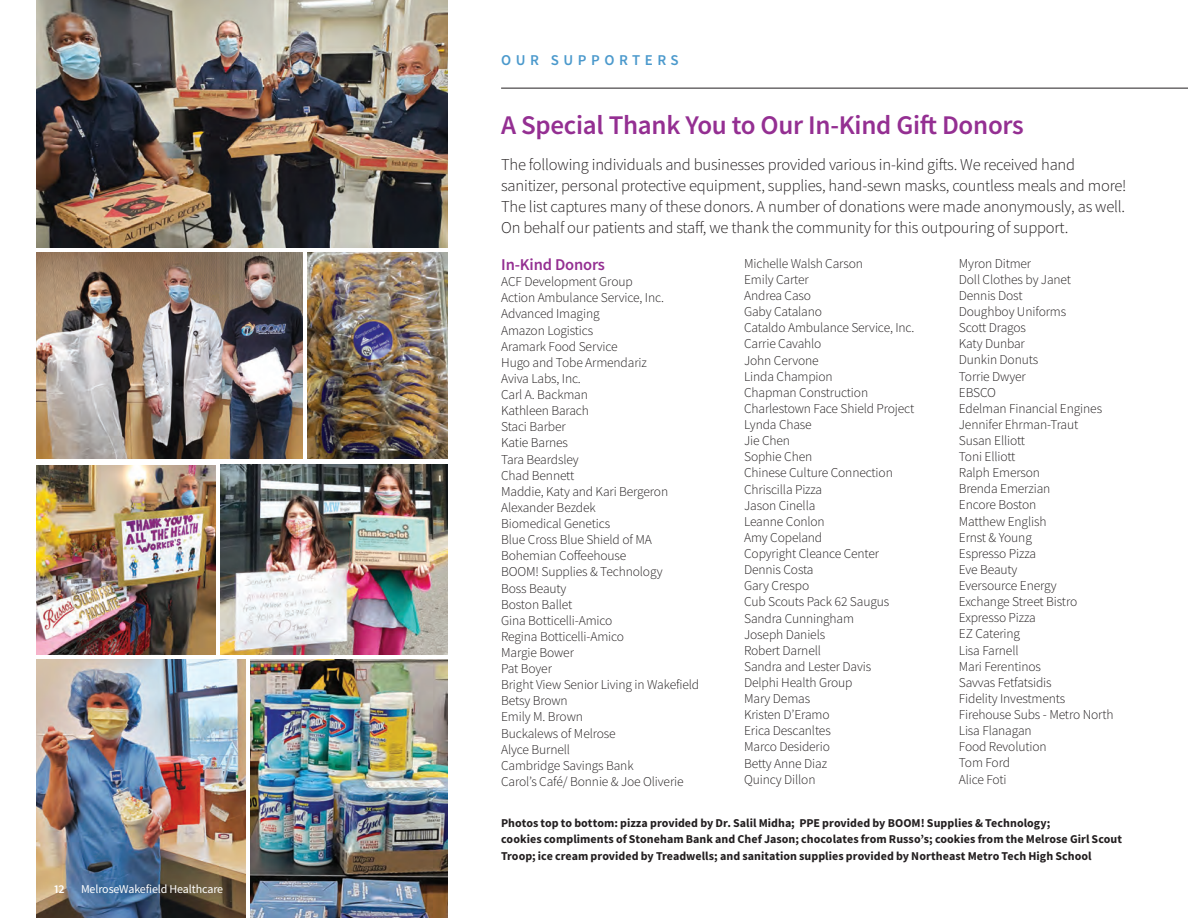
<style>
.page{position:relative;width:1188px;height:918px;background:#fff}
.page>*{position:absolute;margin:0;border:0;box-sizing:border-box;transform-origin:0 0}
.t1{font:600 27px "Source Sans Pro";letter-spacing:-.01em;color:#942f92}
.t2{font:300 16.5px/21px "Source Sans Pro";letter-spacing:-.01em;color:#231f20}
.t3{font:600 16.5px "Source Sans Pro";letter-spacing:-.01em;color:#942f92}
.t4{font:600 15px "Source Sans Pro";letter-spacing:.3em;color:#4b99cc}
.t5{font:300 13.5px "Source Sans Pro";letter-spacing:-.01em;color:#231f20}
.t6{font:700 12px/16.5px "Source Sans Pro";letter-spacing:.005em;color:#231f20}
.t7{font:12px "Source Sans Pro";letter-spacing:-.01em;color:#fff}
.t8{font:600 12px "Source Sans Pro";color:#fff}
</style>
<div class="page">
<img style="left:37px;top:660px;width:208px;height:258px">
<hr style="left:501px;top:88px;width:687px;height:1px;background:#231f20">
<img style="left:221px;top:465px;width:226px;height:190px">
<img style="left:37px;top:0;width:410px;height:247px">
<img style="left:308px;top:253px;width:139px;height:206px">
<img style="left:37px;top:253px;width:265px;height:206px">
<img style="left:37px;top:465px;width:179px;height:190px">
<img style="left:251px;top:660px;width:196px;height:258px">
<p class="t8" style="left:54px;top:881px;width:12px">12</p>
<p class="t7" style="left:81px;top:882px;width:144px">MelroseWakefield Healthcare</p>
<p class="t4" style="left:501px;top:50px;width:179px">OUR SUPPORTERS</p>
<p class="t1" style="left:501px;top:107px;width:524px">A Special Thank You to Our In-Kind Gift Donors</p>
<p class="t2" style="left:501px;top:154px;width:627px">The following individuals and businesses provided various in-kind gifts. We received hand sanitizer, personal protective equipment, supplies, hand-sewn masks, countless meals and more!<br>The list captures many of these donors. A number of donations were made anonymously, as well.<br>On behalf our patients and staff, we thank the community for this outpouring of support.</p>
<p class="t5" style="left:744px;top:255px;width:120px">Michelle Walsh Carson</p>
<p class="t5" style="left:744px;top:271px;width:66px">Emily Carter</p>
<p class="t5" style="left:744px;top:287px;width:68px">Andrea Caso</p>
<p class="t5" style="left:744px;top:303px;width:79px">Gaby Catalano</p>
<p class="t5" style="left:744px;top:320px;width:172px">Cataldo Ambulance Service, Inc.</p>
<p class="t5" style="left:744px;top:336px;width:79px">Carrie Cavahlo</p>
<p class="t5" style="left:744px;top:352px;width:76px">John Cervone</p>
<p class="t5" style="left:744px;top:368px;width:90px">Linda Champion</p>
<p class="t5" style="left:744px;top:384px;width:126px">Chapman Construction</p>
<p class="t5" style="left:744px;top:400px;width:172px">Charlestown Face Shield Project</p>
<p class="t5" style="left:744px;top:416px;width:69px">Lynda Chase</p>
<p class="t5" style="left:744px;top:432px;width:48px">Jie Chen</p>
<p class="t5" style="left:744px;top:449px;width:70px">Sophie Chen</p>
<p class="t5" style="left:744px;top:465px;width:150px">Chinese Culture Connection</p>
<p class="t5" style="left:744px;top:481px;width:80px">Chriscilla Pizza</p>
<p class="t5" style="left:744px;top:497px;width:73px">Jason Cinella</p>
<p class="t5" style="left:744px;top:513px;width:82px">Leanne Conlon</p>
<p class="t5" style="left:744px;top:529px;width:80px">Amy Copeland</p>
<p class="t5" style="left:744px;top:545px;width:137px">Copyright Cleance Center</p>
<p class="t5" style="left:744px;top:561px;width:71px">Dennis Costa</p>
<p class="t5" style="left:744px;top:578px;width:67px">Gary Crespo</p>
<p class="t5" style="left:744px;top:594px;width:147px">Cub Scouts Pack 62 Saugus</p>
<p class="t5" style="left:744px;top:610px;width:111px">Sandra Cunningham</p>
<p class="t5" style="left:744px;top:626px;width:83px">Joseph Daniels</p>
<p class="t5" style="left:744px;top:642px;width:78px">Robert Darnell</p>
<p class="t5" style="left:744px;top:658px;width:129px">Sandra and Lester Davis</p>
<p class="t5" style="left:744px;top:674px;width:110px">Delphi Health Group</p>
<p class="t5" style="left:744px;top:690px;width:68px">Mary Demas</p>
<p class="t5" style="left:744px;top:706px;width:87px">Kristen D’Eramo</p>
<p class="t5" style="left:744px;top:723px;width:88px">Erica Descanltes</p>
<p class="t5" style="left:744px;top:739px;width:87px">Marco Desiderio</p>
<p class="t5" style="left:744px;top:755px;width:85px">Betty Anne Diaz</p>
<p class="t5" style="left:744px;top:771px;width:73px">Quincy Dillon</p>
<p class="t3" style="left:501px;top:254px;width:105px">In-Kind Donors</p>
<p class="t5" style="left:501px;top:274px;width:133px">ACF Development Group</p>
<p class="t5" style="left:501px;top:290px;width:164px">Action Ambulance Service, Inc.</p>
<p class="t5" style="left:501px;top:306px;width:100px">Advanced Imaging</p>
<p class="t5" style="left:501px;top:322px;width:94px">Amazon Logistics</p>
<p class="t5" style="left:501px;top:338px;width:118px">Aramark Food Service</p>
<p class="t5" style="left:501px;top:354px;width:147px">Hugo and Tobe Armendariz</p>
<p class="t5" style="left:501px;top:370px;width:81px">Aviva Labs, Inc.</p>
<p class="t5" style="left:501px;top:386px;width:88px">Carl A. Backman</p>
<p class="t5" style="left:501px;top:402px;width:89px">Kathleen Barach</p>
<p class="t5" style="left:501px;top:419px;width:66px">Staci Barber</p>
<p class="t5" style="left:501px;top:435px;width:68px">Katie Barnes</p>
<p class="t5" style="left:501px;top:451px;width:79px">Tara Beardsley</p>
<p class="t5" style="left:501px;top:467px;width:75px">Chad Bennett</p>
<p class="t5" style="left:501px;top:483px;width:169px">Maddie, Katy and Kari Bergeron</p>
<p class="t5" style="left:501px;top:499px;width:96px">Alexander Bezdek</p>
<p class="t5" style="left:501px;top:515px;width:111px">Biomedical Genetics</p>
<p class="t5" style="left:501px;top:531px;width:152px">Blue Cross Blue Shield of MA</p>
<p class="t5" style="left:501px;top:548px;width:127px">Bohemian Coffeehouse</p>
<p class="t5" style="left:501px;top:564px;width:163px">BOOM! Supplies &amp; Technology</p>
<p class="t5" style="left:501px;top:580px;width:67px">Boss Beauty</p>
<p class="t5" style="left:501px;top:596px;width:73px">Boston Ballet</p>
<p class="t5" style="left:501px;top:612px;width:113px">Gina Botticelli-Amico</p>
<p class="t5" style="left:501px;top:628px;width:124px">Regina Botticelli-Amico</p>
<p class="t5" style="left:501px;top:644px;width:74px">Margie Bower</p>
<p class="t5" style="left:501px;top:660px;width:52px">Pat Boyer</p>
<p class="t5" style="left:501px;top:676px;width:200px">Bright View Senior Living in Wakefield</p>
<p class="t5" style="left:501px;top:693px;width:68px">Betsy Brown</p>
<p class="t5" style="left:501px;top:709px;width:83px">Emily M. Brown</p>
<p class="t5" style="left:501px;top:725px;width:116px">Buckalews of Melrose</p>
<p class="t5" style="left:501px;top:741px;width:70px">Alyce Burnell</p>
<p class="t5" style="left:501px;top:757px;width:134px">Cambridge Savings Bank</p>
<p class="t5" style="left:501px;top:773px;width:184px">Carol’s Café/ Bonnie &amp; Joe Oliverie</p>
<p class="t5" style="left:959px;top:255px;width:74px">Myron Ditmer</p>
<p class="t5" style="left:959px;top:271px;width:114px">Doll Clothes by Janet</p>
<p class="t5" style="left:959px;top:287px;width:65px">Dennis Dost</p>
<p class="t5" style="left:959px;top:303px;width:109px">Doughboy Uniforms</p>
<p class="t5" style="left:959px;top:319px;width:69px">Scott Dragos</p>
<p class="t5" style="left:959px;top:336px;width:67px">Katy Dunbar</p>
<p class="t5" style="left:959px;top:352px;width:81px">Dunkin Donuts</p>
<p class="t5" style="left:959px;top:368px;width:68px">Torrie Dwyer</p>
<p class="t5" style="left:959px;top:384px;width:39px">EBSCO</p>
<p class="t5" style="left:959px;top:400px;width:145px">Edelman Financial Engines</p>
<p class="t5" style="left:959px;top:416px;width:121px">Jennifer Ehrman-Traut</p>
<p class="t5" style="left:959px;top:432px;width:68px">Susan Elliott</p>
<p class="t5" style="left:959px;top:448px;width:58px">Toni Elliott</p>
<p class="t5" style="left:959px;top:464px;width:83px">Ralph Emerson</p>
<p class="t5" style="left:959px;top:481px;width:93px">Brenda Emerzian</p>
<p class="t5" style="left:959px;top:497px;width:79px">Encore Boston</p>
<p class="t5" style="left:959px;top:513px;width:89px">Matthew English</p>
<p class="t5" style="left:959px;top:529px;width:75px">Ernst &amp; Young</p>
<p class="t5" style="left:959px;top:545px;width:79px">Espresso Pizza</p>
<p class="t5" style="left:959px;top:561px;width:60px">Eve Beauty</p>
<p class="t5" style="left:959px;top:577px;width:99px">Eversource Energy</p>
<p class="t5" style="left:959px;top:593px;width:120px">Exchange Street Bistro</p>
<p class="t5" style="left:959px;top:610px;width:78px">Expresso Pizza</p>
<p class="t5" style="left:959px;top:626px;width:63px">EZ Catering</p>
<p class="t5" style="left:959px;top:642px;width:61px">Lisa Farnell</p>
<p class="t5" style="left:959px;top:658px;width:84px">Mari Ferentinos</p>
<p class="t5" style="left:959px;top:674px;width:94px">Savvas Fetfatsidis</p>
<p class="t5" style="left:959px;top:690px;width:108px">Fidelity Investments</p>
<p class="t5" style="left:959px;top:706px;width:156px">Firehouse Subs - Metro North</p>
<p class="t5" style="left:959px;top:722px;width:74px">Lisa Flanagan</p>
<p class="t5" style="left:959px;top:739px;width:89px">Food Revolution</p>
<p class="t5" style="left:959px;top:755px;width:53px">Tom Ford</p>
<p class="t5" style="left:959px;top:771px;width:49px">Alice Foti</p>
<p class="t6" style="left:501px;top:814px;width:551px">Photos top to bottom: pizza provided by Dr. Salil Midha; PPE provided by BOOM! Supplies &amp; Technology;</p>
<p class="t6" style="left:501px;top:831px;width:623px">cookies compliments of Stoneham Bank and Chef Jason; chocolates from Russo’s; cookies from the Melrose Girl Scout<br>Troop; ice cream provided by Treadwells; and sanitation supplies provided by Northeast Metro Tech High School</p>
</div>
